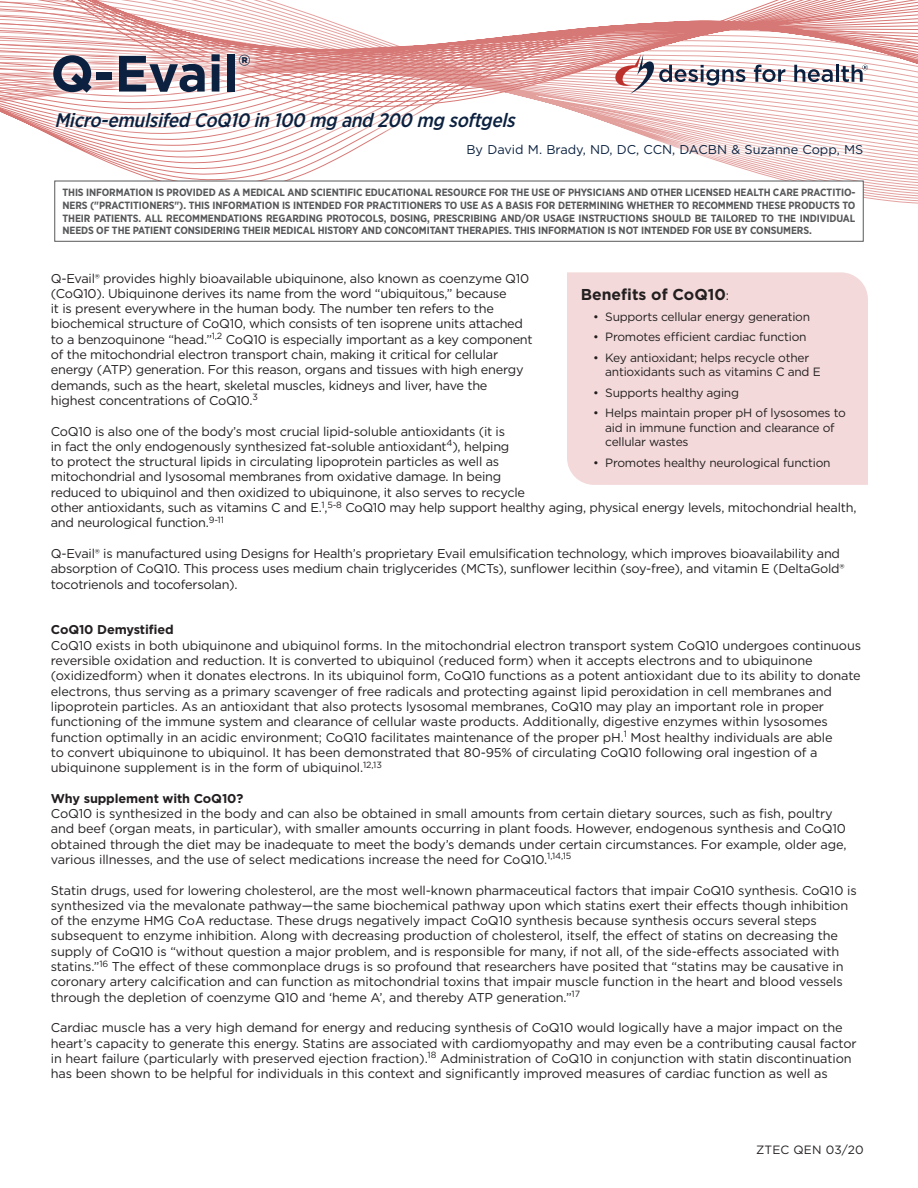
<style>
.page{position:relative;width:918px;height:1188px;background:#fff}
.page>*{position:absolute;margin:0;border:0;box-sizing:border-box;transform-origin:0 0}
.t1{font:700 51px "Gotham";letter-spacing:-.005em;color:#0b213f}
.t2{font:italic 500 19.5px "Gotham Narrow";color:#0b213f}
.t3{font:700 15.75px "Gotham";color:#231f20}
.t4{font:12.75px/15.3px "Gotham";letter-spacing:-.01em;color:#231f20}
.t5{font:12.75px "Gotham";color:#0b213f}
.t6{font:700 12.75px "Gotham";letter-spacing:-.01em;color:#231f20}
.t7{font:12px/14.4px "Gotham";letter-spacing:-.02em;color:#231f20}
.t8{font:12px "Gotham";letter-spacing:.01em;color:#231f20}
.t9{font:700 10.5px/12.6px "Gotham Narrow";letter-spacing:-.01em;color:#57585a;text-align:justify}
.s1{font-weight:400;font-size:12.75px}
</style>
<div class="page">
<svg style="left:0;top:0;width:918px;height:204px"></svg>
<div style="left:47px;top:104px;width:478px;height:36px;background:#fff;opacity:.51"></div>
<div style="left:44px;top:44px;width:216px;height:58px;background:#fff;opacity:.51"></div>
<div style="left:54px;top:181px;width:810px;height:61px;background:#fff;border:1px solid #57585a"></div>
<div style="left:458px;top:135px;width:414px;height:31px;background:#fff;opacity:.5"></div>
<svg style="left:608px;top:50px;width:137px;height:44px"></svg>
<svg style="left:754px;top:65px;width:31px;height:17px"></svg>
<svg style="left:794px;top:65px;width:39px;height:17px"></svg>
<hr style="left:836px;top:65px;width:3px;height:17px;background:#0b213f">
<svg style="left:841px;top:65px;width:27px;height:17px"></svg>
<div style="left:567px;top:272px;width:301px;height:213px;background:#f3d9d9"></div>
<p class="t1" style="left:51px;top:40px;width:201px">Q-Evail<sup>®</sup></p>
<p class="t2" style="left:55px;top:108px;width:467px">Micro-emulsifed CoQ10 in100 mg and 200 mg softgels</p>
<p class="t5" style="left:467px;top:142px;width:398px">By David M. Brady, ND, DC, CCN, DACBN &amp; Suzanne Copp, MS</p>
<p class="t9" style="left:62px;top:186px;width:795px">THIS INFORMATION IS PROVIDED AS A MEDICAL AND SCIENTIFIC EDUCATIONAL RESOURCE FOR THE USE OF PHYSICIANS AND OTHER LICENSED HEALTH CARE PRACTITIO-NERS ("PRACTITIONERS"). THIS INFORMATION IS INTENDED FOR PRACTITIONERS TO USE AS A BASIS FOR DETERMINING WHETHER TO RECOMMEND THESE PRODUCTS TO THEIR PATIENTS. ALL RECOMMENDATIONS REGARDING PROTOCOLS, DOSING, PRESCRIBING AND/OR USAGE INSTRUCTIONS SHOULD BE TAILORED TO THE INDIVIDUAL NEEDS OF THE PATIENT CONSIDERING THEIR MEDICAL HISTORY AND CONCOMITANT THERAPIES. THIS INFORMATION IS NOT INTENDED FOR USE BY CONSUMERS.</p>
<p class="t4" style="left:51px;top:270px;width:483px">Q-Evail® provides highly bioavailable ubiquinone, also known as coenzyme Q10 (CoQ10). Ubiquinone derives its name from the word “ubiquitous,” because<br>it is present everywhere in the human body. The number ten refers to the biochemical structure of CoQ10, which consists of ten isoprene units attached to a benzoquinone “head.”<sup>1,2</sup> CoQ10 is especially important as a key component of the mitochondrial electron transport chain, making it critical for cellular energy (ATP) generation. For this reason, organs and tissues with high energy demands, such as the heart, skeletal muscles, kidneys and liver, have the highest concentrations of CoQ10.<sup>3</sup></p>
<p class="t4" style="left:51px;top:423px;width:807px">CoQ10 is also one of the body’s most crucial lipid-soluble antioxidants (it is<br>in fact the only endogenously synthesized fat-soluble antioxidant<sup>4</sup>), helping<br>to protect the structural lipids in circulating lipoprotein particles as well as<br>mitochondrial and lysosomal membranes from oxidative damage. In being<br>reduced to ubiquinol and then oxidized to ubiquinone, it also serves to recycle<br>other antioxidants, such as vitamins C and E.<sup>1</sup>,<sup>5-8</sup> CoQ10 may help support healthy aging, physical energy levels, mitochondrial health, and neurological function.<sup>9-11</sup></p>
<p class="t4" style="left:51px;top:546px;width:795px">Q-Evail® is manufactured using Designs for Health’s proprietary Evail emulsification technology, which improves bioavailability and absorption of CoQ10. This process uses medium chain triglycerides (MCTs), sunflower lecithin (soy-free), and vitamin E (DeltaGold® tocotrienols and tocofersolan).</p>
<p class="t6" style="left:51px;top:621px;width:124px">CoQ10 Demystified</p>
<p class="t4" style="left:51px;top:637px;width:812px">CoQ10 exists in both ubiquinone and ubiquinol forms. In the mitochondrial electron transport system CoQ10 undergoes continuous reversible oxidation and reduction. It is converted to ubiquinol (reduced form) when it accepts electrons and to ubiquinone (oxidizedform) when it donates electrons. In its ubiquinol form, CoQ10 functions as a potent antioxidant due to its ability to donate electrons, thus serving as a primary scavenger of free radicals and protecting against lipid peroxidation in cell membranes and lipoprotein particles. As an antioxidant that also protects lysosomal membranes, CoQ10 may play an important role in proper functioning of the immune system and clearance of cellular waste products. Additionally, digestive enzymes within lysosomes function optimally in an acidic environment; CoQ10 facilitates maintenance of the proper pH.<sup>1</sup> Most healthy individuals are able<br>to convert ubiquinone to ubiquinol. It has been demonstrated that 80-95% of circulating CoQ10 following oral ingestion of a ubiquinone supplement is in the form of ubiquinol.<sup>12,13</sup></p>
<p class="t6" style="left:51px;top:790px;width:194px">Why supplement with CoQ10?</p>
<p class="t4" style="left:51px;top:806px;width:797px">CoQ10 is synthesized in the body and can also be obtained in small amounts from certain dietary sources, such as fish, poultry and beef (organ meats, in particular), with smaller amounts occurring in plant foods. However, endogenous synthesis and CoQ10 obtained through the diet may be inadequate to meet the body’s demands under certain circumstances. For example, older age, various illnesses, and the use of select medications increase the need for CoQ10.<sup>1,14,15</sup></p>
<p class="t4" style="left:51px;top:882px;width:807px">Statin drugs, used for lowering cholesterol, are the most well-known pharmaceutical factors that impair CoQ10 synthesis. CoQ10 is synthesized via the mevalonate pathway—the same biochemical pathway upon which statins exert their effects though inhibition of the enzyme HMG CoA reductase. These drugs negatively impact CoQ10 synthesis because synthesis occurs several steps subsequent to enzyme inhibition. Along with decreasing production of cholesterol, itself, the effect of statins on decreasing the supply of CoQ10 is “without question a major problem, and is responsible for many, if not all, of the side-effects associated with statins.”<sup>16</sup> The effect of these commonplace drugs is so profound that researchers have posited that “statins may be causative in coronary artery calcification and can function as mitochondrial toxins that impair muscle function in the heart and blood vessels through the depletion of coenzyme Q10 and ‘heme A’, and thereby ATP generation.”<sup>17</sup></p>
<p class="t4" style="left:51px;top:1020px;width:807px">Cardiac muscle has a very high demand for energy and reducing synthesis of CoQ10 would logically have a major impact on the heart’s capacity to generate this energy. Statins are associated with cardiomyopathy and may even be a contributing causal factor in heart failure (particularly with preserved ejection fraction).<sup>18</sup> Administration of CoQ10 in conjunction with statin discontinuation has been shown to be helpful for individuals in this context and significantly improved measures of cardiac function as well as</p>
<p class="t3" style="left:581px;top:284px;width:150px">Benefits of CoQ10<span class="s1">:</span></p>
<p class="t7" style="left:593px;top:309px;width:219px">• Supports cellular energy generation</p>
<p class="t7" style="left:593px;top:330px;width:215px">• Promotes efficient cardiac function</p>
<p class="t7" style="left:605px;top:350px;width:217px;text-indent:-12px">• Key antioxidant; helps recycle other antioxidants such as vitamins C and E</p>
<p class="t7" style="left:593px;top:385px;width:148px">• Supports healthy aging</p>
<p class="t7" style="left:605px;top:406px;width:242px;text-indent:-12px">• Helps maintain proper pH of lysosomes to aid in immune function and clearance of cellular wastes</p>
<p class="t7" style="left:593px;top:455px;width:239px">• Promotes healthy neurological function</p>
<p class="t8" style="left:756px;top:1142px;width:109px">ZTEC QEN 03/20</p>
</div>
